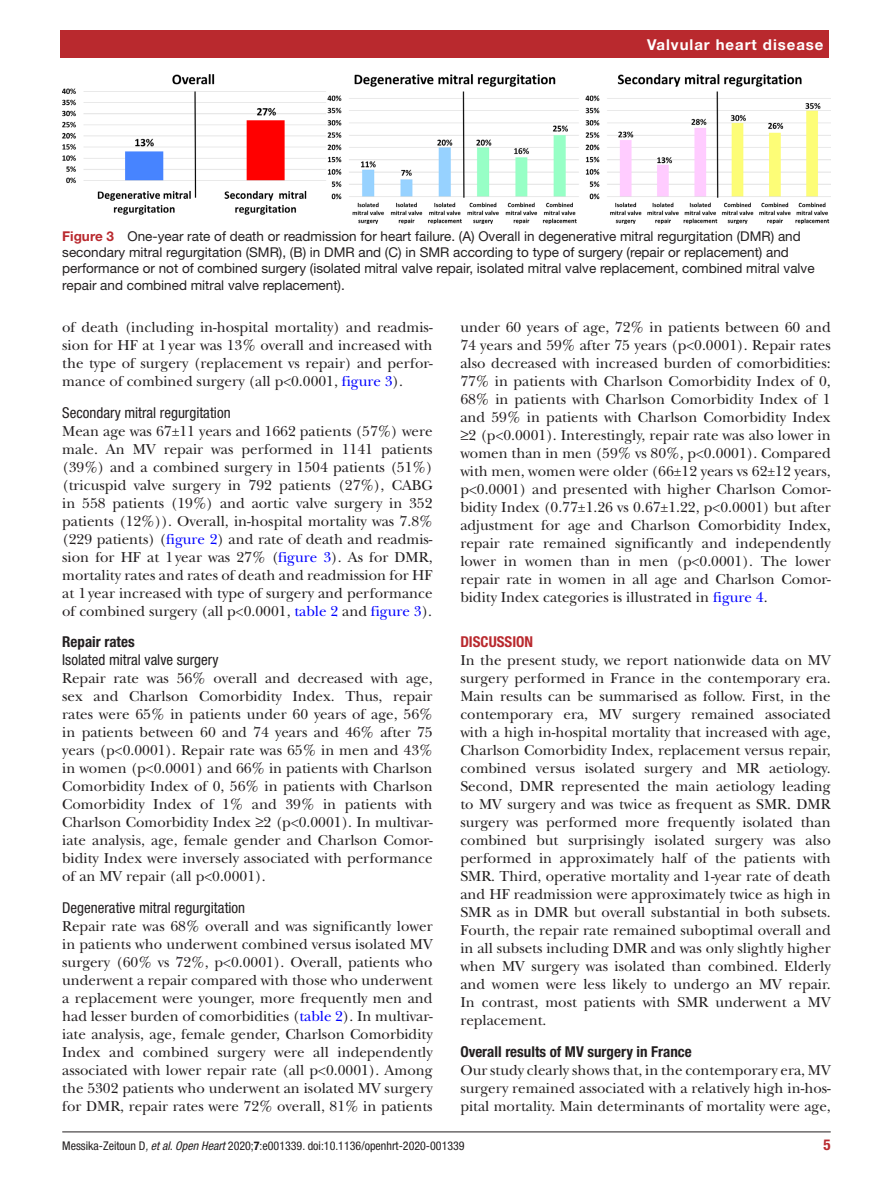
<style>
.page{position:relative;width:893px;height:1191px;background:#fff}
.page>*{position:absolute;margin:0;border:0;box-sizing:border-box;transform-origin:0 0}
.t1{font:15px/18px "New Baskerville";color:#231f20;text-align:justify}
.t2{font:condensed 15px "Helvetica Neue LT Std";color:#231f20}
.t3{font:700 condensed 15px "Helvetica Neue LT Std";color:#231f20}
.t4{font:700 15px "Helvetica Neue LT Std";letter-spacing:.065em;color:#fff}
.t5{font:700 condensed 15px "Helvetica Neue LT Std";color:#b9292e}
.t6{font:13.5px/16.2px "Helvetica Neue LT Std";color:#231f20}
.t7{font:condensed 12px "Helvetica Neue LT Std";color:#231f20}
.s1{font-weight:700;color:#b9292e}
.s2{color:#00f}
.s3{font-style:italic}
.s4{font-weight:700}
</style>
<div class="page">
<hr style="left:62px;top:1131px;width:769px;height:1px;background:#231f20">
<div style="left:61px;top:31px;width:768px;height:27px;background:#b9292e"></div>
<img style="left:62px;top:74px;width:768px;height:149px">
<p class="t4" style="left:647px;top:35px;width:178px">Valvular heart disease</p>
<p class="t6" style="left:62px;top:228px;width:754px"><span class="s1">Figure 3</span> One-year rate of death or readmission for heart failure. (A) Overall in degenerative mitral regurgitation (DMR) and secondary mitral regurgitation (SMR), (B) in DMR and (C) in SMR according to type of surgery (repair or replacement) and performance or not of combined surgery (isolated mitral valve repair, isolated mitral valve replacement, combined mitral valve repair and combined mitral valve replacement).</p>
<p class="t1" style="left:62px;top:318px;width:372px">of death (including in-hospital mortality) and readmis&shy;sion for HF at 1year was 13% overall and increased with the type of surgery (replacement vs repair) and perfor&shy;mance of combined surgery (all p&lt;0.0001, <span class="s2">figure 3</span>).</p>
<p class="t2" style="left:62px;top:403px;width:170px">Secondary mitral regurgitation</p>
<p class="t1" style="left:62px;top:422px;width:372px">Mean age was 67±11 years and 1662 patients (57%) were male. An MV repair was performed in 1141 patients (39%) and a combined surgery in 1504 patients (51%) (tricuspid valve surgery in 792 patients (27%), CABG in 558 patients (19%) and aortic valve surgery in 352 patients (12%)). Overall, in-hospital mortality was 7.8% (229 patients) (<span class="s2">figure 2</span>) and rate of death and readmis&shy;sion for HF at 1year was 27% (<span class="s2">figure 3</span>). As for DMR, mortality rates and rates of death and readmission for HF at 1year increased with type of surgery and performance of combined surgery (all p&lt;0.0001, <span class="s2">table 2</span> and <span class="s2">figure 3</span>).</p>
<p class="t3" style="left:62px;top:633px;width:74px">Repair rates</p>
<p class="t2" style="left:62px;top:651px;width:158px">Isolated mitral valve surgery</p>
<p class="t1" style="left:62px;top:669px;width:372px">Repair rate was 56% overall and decreased with age, sex and Charlson Comorbidity Index. Thus, repair rates were 65% in patients under 60 years of age, 56% in patients between 60 and 74 years and 46% after 75 years (p&lt;0.0001). Repair rate was 65% in men and 43% in women (p&lt;0.0001) and 66% in patients with Charlson Comorbidity Index of 0, 56% in patients with Charlson Comorbidity Index of 1% and 39% in patients with Charlson Comorbidity Index ≥2 (p&lt;0.0001). In multivar&shy;iate analysis, age, female gender and Charlson Comor&shy;bidity Index were inversely associated with performance of an MV repair (all p&lt;0.0001).</p>
<p class="t2" style="left:62px;top:898px;width:184px">Degenerative mitral regurgitation</p>
<p class="t1" style="left:62px;top:917px;width:372px">Repair rate was 68% overall and was significantly lower in patients who underwent combined versus isolated MV surgery (60% vs 72%, p&lt;0.0001). Overall, patients who underwent a repair compared with those who underwent a replacement were younger, more frequently men and had lesser burden of comorbidities (<span class="s2">table 2</span>). In multivar&shy;iate analysis, age, female gender, Charlson Comorbidity Index and combined surgery were all independently associated with lower repair rate (all p&lt;0.0001). Among the 5302 patients who underwent an isolated MV surgery for DMR, repair rates were 72% overall, 81% in patients</p>
<p class="t1" style="left:460px;top:318px;width:372px">under 60 years of age, 72% in patients between 60 and 74 years and 59% after 75 years (p&lt;0.0001). Repair rates also decreased with increased burden of comorbidities:<br>77% in patients with Charlson Comorbidity Index of 0, 68% in patients with Charlson Comorbidity Index of 1 and 59% in patients with Charlson Comorbidity Index ≥2 (p&lt;0.0001). Interestingly, repair rate was also lower in women than in men (59% vs 80%, p&lt;0.0001). Compared with men, women were older (66±12 years vs 62±12 years, p&lt;0.0001) and presented with higher Charlson Comor&shy;bidity Index (0.77±1.26 vs 0.67±1.22, p&lt;0.0001) but after adjustment for age and Charlson Comorbidity Index, repair rate remained significantly and independently lower in women than in men (p&lt;0.0001). The lower repair rate in women in all age and Charlson Comor&shy;bidity Index categories is illustrated in <span class="s2">figure 4</span>.</p>
<p class="t5" style="left:460px;top:633px;width:74px">DISCUSSION</p>
<p class="t1" style="left:460px;top:651px;width:372px">In the present study, we report nationwide data on MV surgery performed in France in the contemporary era.<br>Main results can be summarised as follow. First, in the contemporary era, MV surgery remained associated with a high in-hospital mortality that increased with age, Charlson Comorbidity Index, replacement versus repair, combined versus isolated surgery and MR aetiology.<br>Second, DMR represented the main aetiology leading to MV surgery and was twice as frequent as SMR. DMR surgery was performed more frequently isolated than combined but surprisingly isolated surgery was also performed in approximately half of the patients with SMR. Third, operative mortality and 1-year rate of death and HF readmission were approximately twice as high in SMR as in DMR but overall substantial in both subsets.<br>Fourth, the repair rate remained suboptimal overall and in all subsets including DMR and was only slightly higher when MV surgery was isolated than combined. Elderly and women were less likely to undergo an MV repair.<br>In contrast, most patients with SMR underwent a MV replacement.</p>
<p class="t3" style="left:460px;top:1042px;width:233px">Overall results of MV surgery in France</p>
<p class="t1" style="left:460px;top:1061px;width:372px">Our study clearly shows that, in the contemporary era, MV surgery remained associated with a relatively high in-hos&shy;pital mortality. Main determinants of mortality were age,</p>
<p class="t7" style="left:62px;top:1139px;width:404px">Messika-Zeitoun D<span class="s3">, et al. Open Heart</span> 2020;<span class="s4">7</span>:e001339. doi:10.1136/openhrt-2020-001339</p>
<p class="t5" style="left:823px;top:1135px;width:9px">5</p>
</div>
